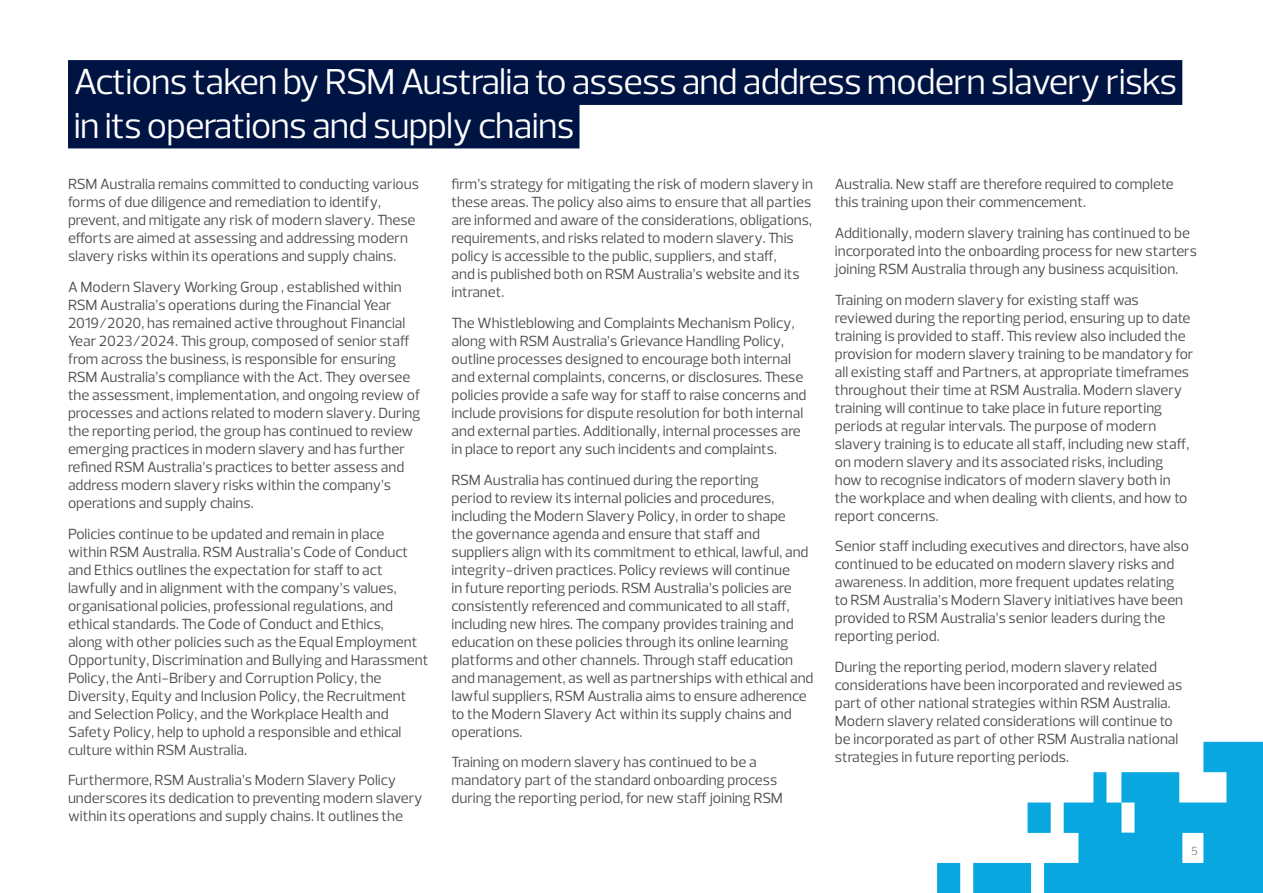
<style>
.page{position:relative;width:1263px;height:893px;background:#fff}
.page>*{position:absolute;margin:0;border:0;box-sizing:border-box;transform-origin:0 0}
.Blue_highlight_heading{font:36.75px/43.5px "Prelo";letter-spacing:-.02em;color:#fff}
.Body{font:15px/18px "Prelo";color:#4b4c4d}
.t1{font:12px "Prelo";color:#848689}
</style>
<div class="page">
<div style="left:68px;top:60px;width:1114px;height:45px;background:#001443"></div>
<div style="left:68px;top:104px;width:511px;height:44px;background:#001443"></div>
<svg style="left:937px;top:742px;width:326px;height:151px;fill:#08a7e0"></svg>
<p class="Blue_highlight_heading" style="left:74px;top:60px;width:1105px">Actions taken by RSM Australia to assess and address modern slavery risks in its operations and supply chains</p>
<p class="Body" style="left:68px;top:175px;width:352px">RSM Australia remains committed to conducting various forms of due diligence and remediation to identify, prevent, and mitigate any risk of modern slavery. These efforts are aimed at assessing and addressing modern slavery risks within its operations and supply chains.</p>
<p class="Body" style="left:68px;top:278px;width:354px">A Modern Slavery Working Group , established within RSM Australia’s operations during the Financial Year 2019/2020, has remained active throughout Financial Year 2023/2024. This group, composed of senior staff from across the business, is responsible for ensuring RSM Australia’s compliance with the Act. They oversee the assessment, implementation, and ongoing review of processes and actions related to modern slavery. During the reporting period, the group has continued to review emerging practices in modern slavery and has further refined RSM Australia’s practices to better assess and address modern slavery risks within the company’s operations and supply chains.</p>
<p class="Body" style="left:68px;top:525px;width:362px">Policies continue to be updated and remain in place<br>within RSM Australia. RSM Australia’s Code of Conduct and Ethics outlines the expectation for staff to act lawfully and in alignment with the company’s values, organisational policies, professional regulations, and ethical standards. The Code of Conduct and Ethics,<br>along with other policies such as the Equal Employment Opportunity, Discrimination and Bullying and Harassment Policy, the Anti-Bribery and Corruption Policy, the Diversity, Equity and Inclusion Policy, the Recruitment and Selection Policy, and the Workplace Health and Safety Policy, help to uphold a responsible and ethical culture within RSM Australia.</p>
<p class="Body" style="left:68px;top:771px;width:356px">Furthermore, RSM Australia’s Modern Slavery Policy underscores its dedication to preventing modern slavery within its operations and supply chains. It outlines the</p>
<p class="Body" style="left:451px;top:175px;width:363px">firm’s strategy for mitigating the risk of modern slavery in these areas. The policy also aims to ensure that all parties are informed and aware of the considerations, obligations, requirements, and risks related to modern slavery. This policy is accessible to the public, suppliers, and staff,<br>and is published both on RSM Australia’s website and its intranet.</p>
<p class="Body" style="left:451px;top:314px;width:357px">The Whistleblowing and Complaints Mechanism Policy, along with RSM Australia’s Grievance Handling Policy, outline processes designed to encourage both internal and external complaints, concerns, or disclosures. These policies provide a safe way for staff to raise concerns and include provisions for dispute resolution for both internal and external parties. Additionally, internal processes are in place to report any such incidents and complaints.</p>
<p class="Body" style="left:451px;top:471px;width:364px">RSM Australia has continued during the reporting<br>period to review its internal policies and procedures, including the Modern Slavery Policy, in order to shape<br>the governance agenda and ensure that staff and suppliers align with its commitment to ethical, lawful, and integrity-driven practices. Policy reviews will continue<br>in future reporting periods. RSM Australia’s policies are consistently referenced and communicated to all staff, including new hires. The company provides training and education on these policies through its online learning platforms and other channels. Through staff education and management, as well as partnerships with ethical and lawful suppliers, RSM Australia aims to ensure adherence to the Modern Slavery Act within its supply chains and operations.</p>
<p class="Body" style="left:451px;top:753px;width:333px">Training on modern slavery has continued to be a mandatory part of the standard onboarding process during the reporting period, for new staff joining RSM</p>
<p class="Body" style="left:835px;top:175px;width:340px">Australia. New staff are therefore required to complete this training upon their commencement.</p>
<p class="Body" style="left:835px;top:224px;width:364px">Additionally, modern slavery training has continued to be incorporated into the onboarding process for new starters joining RSM Australia through any business acquisition.</p>
<p class="Body" style="left:835px;top:291px;width:360px">Training on modern slavery for existing staff was reviewed during the reporting period, ensuring up to date training is provided to staff. This review also included the provision for modern slavery training to be mandatory for all existing staff and Partners, at appropriate timeframes throughout their time at RSM Australia. Modern slavery training will continue to take place in future reporting periods at regular intervals. The purpose of modern slavery training is to educate all staff, including new staff, on modern slavery and its associated risks, including how to recognise indicators of modern slavery both in the workplace and when dealing with clients, and how to report concerns.</p>
<p class="Body" style="left:835px;top:537px;width:356px">Senior staff including executives and directors, have also continued to be educated on modern slavery risks and awareness. In addition, more frequent updates relating to RSM Australia’s Modern Slavery initiatives have been provided to RSM Australia’s senior leaders during the reporting period.</p>
<p class="Body" style="left:835px;top:658px;width:349px">During the reporting period, modern slavery related considerations have been incorporated and reviewed as part of other national strategies within RSM Australia.<br>Modern slavery related considerations will continue to be incorporated as part of other RSM Australia national strategies in future reporting periods.</p>
<p class="t1" style="left:1191px;top:844px;width:8px">5</p>
</div>
